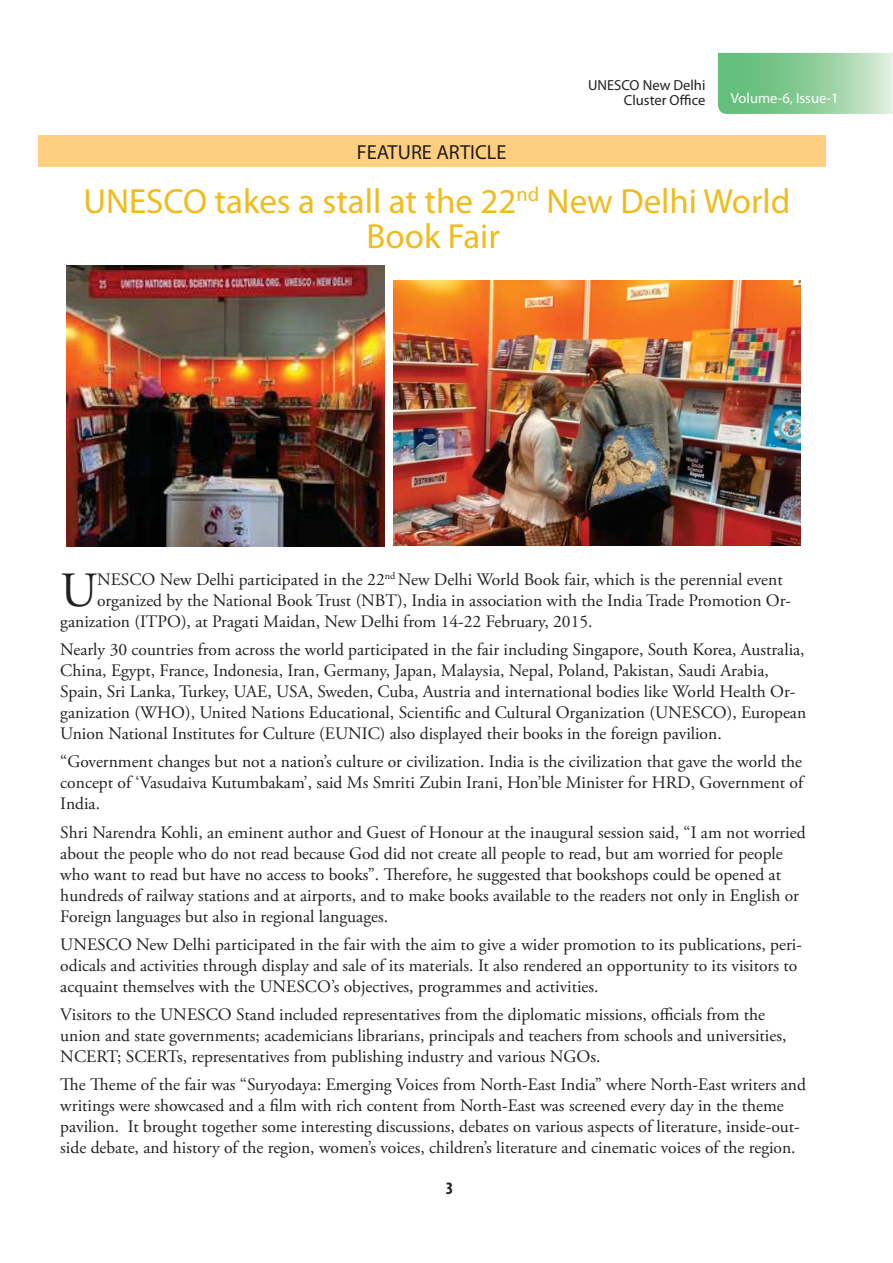
<style>
.page{position:relative;width:893px;height:1263px;background:#fff}
.page>*{position:absolute;margin:0;border:0;box-sizing:border-box;transform-origin:0 0}
.t1{font:49.2px "Adobe Garamond Pro";color:#231f20}
.t2{font:34.95px/35px "Myriad Pro";color:#efbc1c;text-align:center}
.t3{font:20.4px "Myriad Pro";color:#231f20}
.t4{font:17.55px/21px "Adobe Garamond Pro";color:#231f20}
.t5{font:700 condensed 17.55px "Myriad Pro";color:#231f20}
.t6{font:14.55px/14.5px "Myriad Pro";color:#231f20;text-align:right}
.t7{font:14.55px "Myriad Pro";color:#fff}
</style>
<div class="page">
<svg style="left:718px;top:53px;width:175px;height:61px;background:#91cf9e"></svg>
<div style="left:38px;top:136px;width:787px;height:31px;background:#ffcf81"></div>
<img style="left:67px;top:266px;width:317px;height:280px">
<img style="left:394px;top:280px;width:406px;height:266px">
<p class="t6" style="left:588px;top:79px;width:119px">UNESCO New Delhi<br>Cluster Office</p>
<p class="t7" style="left:731px;top:92px;width:109px">Volume-6, Issue-1</p>
<p class="t3" style="left:357px;top:144px;width:151px">FEATURE ARTICLE</p>
<h2 class="t2" style="left:83px;top:185px;width:708px">UNESCO takes a stall at the 22<sup>nd</sup> New Delhi World<br>Book Fair</h2>
<h1 class="t1" style="left:60px;top:570px;width:38px">U</h1>
<p class="t4" style="left:97px;top:570px;width:687px">NESCO New Delhi participated in the 22<sup>nd</sup> New Delhi World Book fair, which is the perennial event</p>
<p class="t4" style="left:97px;top:591px;width:695px">organized by the National Book Trust (NBT), India in association with the India Trade Promotion Or-</p>
<p class="t4" style="left:60px;top:612px;width:534px">ganization (ITPO), at Pragati Maidan, New Delhi from 14-22 February, 2015.</p>
<p class="t4" style="left:60px;top:640px;width:747px">Nearly 30 countries from across the world participated in the fair including Singapore, South Korea, Australia, China, Egypt, France, Indonesia, Iran, Germany, Japan, Malaysia, Nepal, Poland, Pakistan, Saudi Arabia, Spain, Sri Lanka, Turkey, UAE, USA, Sweden, Cuba, Austria and international bodies like World Health Or&shy;ganization (WHO), United Nations Educational, Scientific and Cultural Organization (UNESCO), European Union National Institutes for Culture (EUNIC) also displayed their books in the foreign pavilion.</p>
<p class="t4" style="left:60px;top:753px;width:744px;text-align:justify">“Government changes but not a nation’s culture or civilization. India is the civilization that gave the world the concept of ‘Vasudaiva Kutumbakam’, said Ms Smriti Zubin Irani, Hon’ble Minister for HRD, Government of India.</p>
<p class="t4" style="left:60px;top:823px;width:747px">Shri Narendra Kohli, an eminent author and Guest of Honour at the inaugural session said, “I am not worried about the people who do not read because God did not create all people to read, but am worried for people who want to read but have no access to books”. Therefore, he suggested that bookshops could be opened at hundreds of railway stations and at airports, and to make books available to the readers not only in English or Foreign languages but also in regional languages.</p>
<p class="t4" style="left:60px;top:935px;width:743px">UNESCO New Delhi participated in the fair with the aim to give a wider promotion to its publications, peri&shy;odicals and activities through display and sale of its materials. It also rendered an opportunity to its visitors to acquaint themselves with the UNESCO’s objectives, programmes and activities.</p>
<p class="t4" style="left:60px;top:1005px;width:727px">Visitors to the UNESCO Stand included representatives from the diplomatic missions, officials from the union and state governments; academicians librarians, principals and teachers from schools and universities,<br>NCERT; SCERTs, representatives from publishing industry and various NGOs.</p>
<p class="t4" style="left:60px;top:1076px;width:747px">The Theme of the fair was “Suryodaya: Emerging Voices from North-East India” where North-East writers and writings were showcased and a film with rich content from North-East was screened every day in the theme pavilion. It brought together some interesting discussions, debates on various aspects of literature, inside-out&shy;side debate, and history of the region, women’s voices, children’s literature and cinematic voices of the region.</p>
<p class="t5" style="left:446px;top:1178px;width:9px">3</p>
</div>
